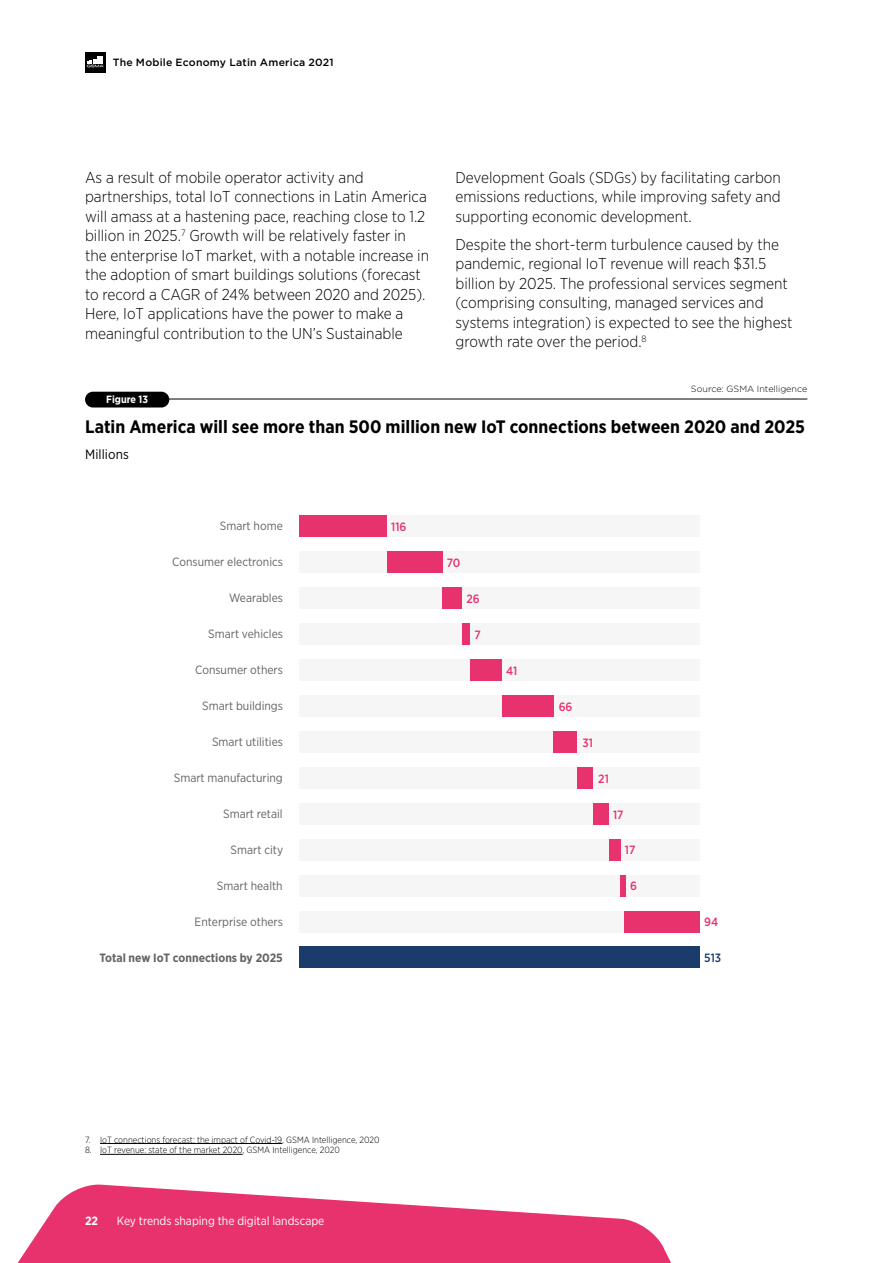
<style>
.page{position:relative;width:893px;height:1263px;background:#fff}
.page>*{position:absolute;margin:0;border:0;box-sizing:border-box;transform-origin:0 0}
.t1{font:700 18px "Gotham Narrow";color:#000}
.t2{font:300 15.75px/19.5px "Gotham Narrow";color:#000}
.t3{font:13.5px "Gotham Narrow";letter-spacing:.005em;color:#000}
.t4{font:12px "Gotham Narrow";color:#646363}
.t5{font:12px "Gotham Narrow";color:#fff}
.t6{font:700 12px "Gotham Narrow";color:#646363}
.t7{font:500 12px "Gotham Narrow";color:#e8326e}
.t8{font:500 12px "Gotham Narrow";color:#193c6c}
.t9{font:700 12px "Gotham Narrow";color:#fff}
.t10{font:500 10.5px "Gotham";letter-spacing:.02em;color:#000}
.t11{font:700 10.5px "Gotham Narrow";color:#fff}
.t12{font:300 9px "Gotham Narrow";color:#000}
.t13{font:300 9px "Gotham";color:#000}
</style>
<div class="page">
<svg style="left:17px;top:1184px;width:654px;height:79px;fill:#e8326e"></svg>
<svg style="left:85px;top:52px;width:21px;height:21px"></svg>
<svg style="left:87px;top:59px;width:17px;height:8px"></svg>
<div style="left:97px;top:56px;width:6px;height:7px;background:#fff"></div>
<div style="left:85px;top:392px;width:84px;height:15px;background:#000;border-radius:8px"></div>
<hr style="left:162px;top:399px;width:645px;height:1px;background:#000">
<div style="left:300px;top:623px;width:400px;height:22px;background:#f6f6f6"></div>
<div style="left:300px;top:552px;width:400px;height:21px;background:#f6f6f6"></div>
<div style="left:300px;top:587px;width:400px;height:22px;background:#f6f6f6"></div>
<div style="left:300px;top:516px;width:400px;height:21px;background:#f6f6f6"></div>
<div style="left:300px;top:516px;width:87px;height:21px;background:#e8326e"></div>
<div style="left:300px;top:947px;width:400px;height:21px;background:#193c6c"></div>
<div style="left:300px;top:911px;width:400px;height:21px;background:#f6f6f6"></div>
<div style="left:300px;top:767px;width:400px;height:21px;background:#f6f6f6"></div>
<div style="left:300px;top:839px;width:400px;height:21px;background:#f6f6f6"></div>
<div style="left:300px;top:695px;width:400px;height:21px;background:#f6f6f6"></div>
<div style="left:300px;top:875px;width:400px;height:21px;background:#f6f6f6"></div>
<div style="left:300px;top:731px;width:400px;height:21px;background:#f6f6f6"></div>
<div style="left:300px;top:803px;width:400px;height:21px;background:#f6f6f6"></div>
<div style="left:300px;top:659px;width:400px;height:22px;background:#f6f6f6"></div>
<div style="left:470px;top:659px;width:32px;height:22px;background:#e8326e"></div>
<div style="left:462px;top:623px;width:8px;height:22px;background:#e8326e"></div>
<div style="left:502px;top:695px;width:51px;height:21px;background:#e8326e"></div>
<div style="left:387px;top:552px;width:55px;height:21px;background:#e8326e"></div>
<div style="left:442px;top:587px;width:20px;height:22px;background:#e8326e"></div>
<div style="left:621px;top:875px;width:5px;height:21px;background:#e8326e"></div>
<div style="left:553px;top:731px;width:24px;height:21px;background:#e8326e"></div>
<div style="left:625px;top:911px;width:75px;height:21px;background:#e8326e"></div>
<div style="left:609px;top:839px;width:12px;height:21px;background:#e8326e"></div>
<div style="left:593px;top:803px;width:16px;height:21px;background:#e8326e"></div>
<div style="left:577px;top:767px;width:16px;height:21px;background:#e8326e"></div>
<hr style="left:100px;top:1143px;width:182px;height:1px;background:#000">
<hr style="left:100px;top:1154px;width:143px;height:1px;background:#000">
<p class="t10" style="left:113px;top:55px;width:223px">The Mobile Economy Latin America 2021</p>
<p class="t2" style="left:85px;top:167px;width:346px">As a result of mobile operator activity and partnerships, total IoT connections in Latin America will amass at a hastening pace, reaching close to 1.2 billion in 2025.<sup>7</sup> Growth will be relatively faster in the enterprise IoT market, with a notable increase in the adoption of smart buildings solutions (forecast to record a CAGR of 24% between 2020 and 2025).<br>Here, IoT applications have the power to make a meaningful contribution to the UN’s Sustainable</p>
<p class="t2" style="left:455px;top:167px;width:327px;text-align:justify">Development Goals (SDGs) by facilitating carbon emissions reductions, while improving safety and supporting economic development.</p>
<p class="t2" style="left:455px;top:234px;width:339px">Despite the short-term turbulence caused by the pandemic, regional IoT revenue will reach $31.5 billion by 2025. The professional services segment (comprising consulting, managed services and systems integration) is expected to see the highest growth rate over the period.<sup>8</sup></p>
<p class="t13" style="left:691px;top:383px;width:118px">Source: GSMA Intelligence</p>
<p class="t11" style="left:106px;top:393px;width:43px">Figure 13</p>
<p class="t1" style="left:85px;top:415px;width:722px">Latin America will see more than 500 million new IoT connections between 2020 and 2025</p>
<p class="t3" style="left:85px;top:446px;width:45px">Millions</p>
<p class="t4" style="left:220px;top:518px;width:64px">Smart home</p>
<p class="t4" style="left:172px;top:554px;width:112px">Consumer electronics</p>
<p class="t4" style="left:229px;top:590px;width:55px">Wearables</p>
<p class="t4" style="left:208px;top:626px;width:76px">Smart vehicles</p>
<p class="t4" style="left:195px;top:662px;width:89px">Consumer others</p>
<p class="t4" style="left:202px;top:698px;width:82px">Smart buildings</p>
<p class="t4" style="left:212px;top:734px;width:72px">Smart utilities</p>
<p class="t4" style="left:174px;top:770px;width:110px">Smart manufacturing</p>
<p class="t4" style="left:223px;top:806px;width:61px">Smart retail</p>
<p class="t4" style="left:231px;top:842px;width:54px">Smart city</p>
<p class="t4" style="left:217px;top:878px;width:67px">Smart health</p>
<p class="t4" style="left:195px;top:914px;width:90px">Enterprise others</p>
<p class="t6" style="left:100px;top:950px;width:185px">Total new IoT connections by 2025</p>
<p class="t8" style="left:704px;top:950px;width:19px">513</p>
<p class="t7" style="left:391px;top:519px;width:17px">116</p>
<p class="t7" style="left:447px;top:555px;width:15px">70</p>
<p class="t7" style="left:466px;top:591px;width:15px">26</p>
<p class="t7" style="left:474px;top:627px;width:8px">7</p>
<p class="t7" style="left:506px;top:663px;width:13px">41</p>
<p class="t7" style="left:559px;top:699px;width:15px">66</p>
<p class="t7" style="left:582px;top:735px;width:12px">31</p>
<p class="t7" style="left:598px;top:771px;width:12px">21</p>
<p class="t7" style="left:613px;top:807px;width:12px">17</p>
<p class="t7" style="left:625px;top:843px;width:12px">17</p>
<p class="t7" style="left:630px;top:878px;width:8px">6</p>
<p class="t7" style="left:704px;top:914px;width:16px">94</p>
<p class="t12" style="left:85px;top:1134px;width:296px">7. IoT connections forecast: the impact of Covid-19, GSMA Intelligence, 2020</p>
<p class="t12" style="left:85px;top:1145px;width:256px">8. IoT revenue: state of the market 2020, GSMA Intelligence, 2020</p>
<p class="t9" style="left:85px;top:1213px;width:15px">22</p>
<p class="t5" style="left:117px;top:1213px;width:209px">Key trends shaping the digital landscape</p>
</div>
